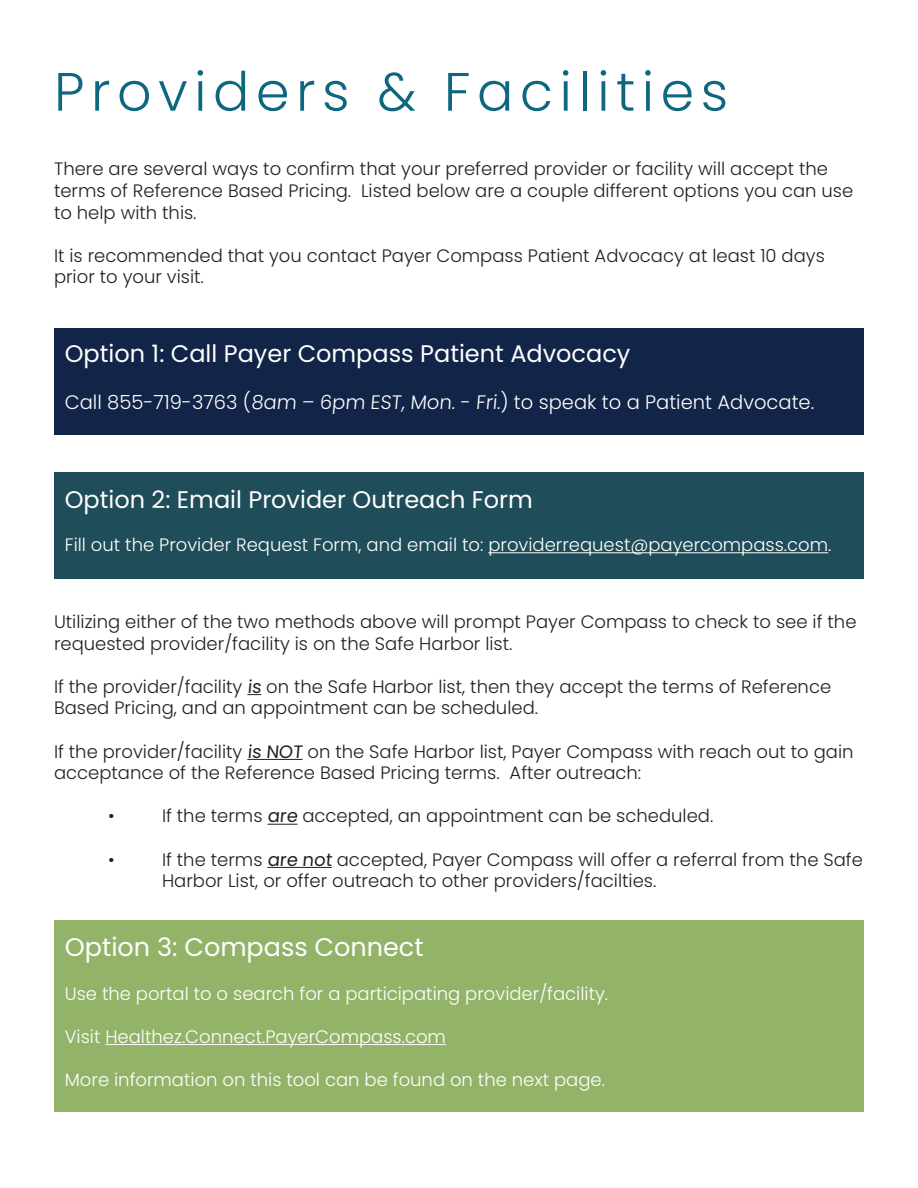
<style>
.page{position:relative;width:918px;height:1188px;background:#fff}
.page>*{position:absolute;margin:0;border:0;box-sizing:border-box;transform-origin:0 0}
.t1{font:300 54px "Poppins";letter-spacing:.12em;color:#0f6680}
.t2{font:25.5px "Poppins";color:#fff}
.t3{font:24px "Poppins";color:#fff}
.t4{font:300 19.5px "Poppins";color:#fff}
.t5{font:300 18px/21.6px "Poppins";color:#231f20}
.t6{font:300 18px "Poppins";color:#fff}
.s1{font-weight:400}
</style>
<div class="page">
<div style="left:54px;top:328px;width:810px;height:107px;background:#122447"></div>
<div style="left:54px;top:472px;width:810px;height:107px;background:#1f4d59"></div>
<hr style="left:488px;top:552px;width:340px;height:1px;background:#fff">
<svg style="left:247px;top:694px;width:14px;height:1px"></svg>
<hr style="left:247px;top:759px;width:56px;height:1px;background:#231f20">
<hr style="left:267px;top:824px;width:31px;height:1px;background:#231f20">
<hr style="left:267px;top:867px;width:65px;height:1px;background:#231f20">
<div style="left:54px;top:921px;width:810px;height:191px;background:#93b369"></div>
<hr style="left:105px;top:1044px;width:341px;height:1px;background:#fff">
<p class="t1" style="left:54px;top:60px;width:676px">Providers &amp; Facilities</p>
<p class="t5" style="left:54px;top:158px;width:801px">There are several ways to confirm that your preferred provider or facility will accept the terms of Reference Based Pricing. Listed below are a couple different options you can use to help with this.</p>
<p class="t5" style="left:54px;top:245px;width:772px">It is recommended that you contact Payer Compass Patient Advocacy at least 10 days prior to your visit.</p>
<p class="t3" style="left:65px;top:340px;width:567px">Option 1: Call Payer Compass Patient Advocacy</p>
<p class="t4" style="left:65px;top:391px;width:751px">Call 855-719-3763 (8am – 6pm EST, Mon. - Fri.) to speak to a Patient Advocate.</p>
<p class="t3" style="left:65px;top:485px;width:470px">Option 2: Email Provider Outreach Form</p>
<p class="t6" style="left:65px;top:534px;width:768px">Fill out the Provider Request Form, and email to: providerrequest@payercompass.com.</p>
<p class="t5" style="left:54px;top:611px;width:804px">Utilizing either of the two methods above will prompt Payer Compass to check to see if the requested provider/facility is on the Safe Harbor list.</p>
<p class="t5" style="left:54px;top:676px;width:779px">If the provider/facility <span class="s1">is</span> on the Safe Harbor list, then they accept the terms of Reference<br>Based Pricing, and an appointment can be scheduled.</p>
<p class="t5" style="left:54px;top:741px;width:801px">If the provider/facility <span class="s1">is NOT</span> on the Safe Harbor list, Payer Compass with reach out to gain acceptance of the Reference Based Pricing terms. After outreach:</p>
<p class="t5" style="left:108px;top:805px;width:8px">•</p>
<p class="t5" style="left:162px;top:805px;width:553px">If the terms <span class="s1">are</span> accepted, an appointment can be scheduled.</p>
<p class="t5" style="left:108px;top:849px;width:8px">•</p>
<p class="t5" style="left:162px;top:849px;width:702px">If the terms <span class="s1">are not</span> accepted, Payer Compass will offer a referral from the Safe<br>Harbor List, or offer outreach to other providers/facilties.</p>
<p class="t2" style="left:65px;top:933px;width:360px">Option 3: Compass Connect</p>
<p class="t6" style="left:65px;top:983px;width:545px">Use the portal to o search for a participating provider/facility.</p>
<p class="t6" style="left:65px;top:1026px;width:383px">Visit Healthez.Connect.PayerCompass.com</p>
<p class="t6" style="left:65px;top:1069px;width:542px">More information on this tool can be found on the next page.</p>
</div>
